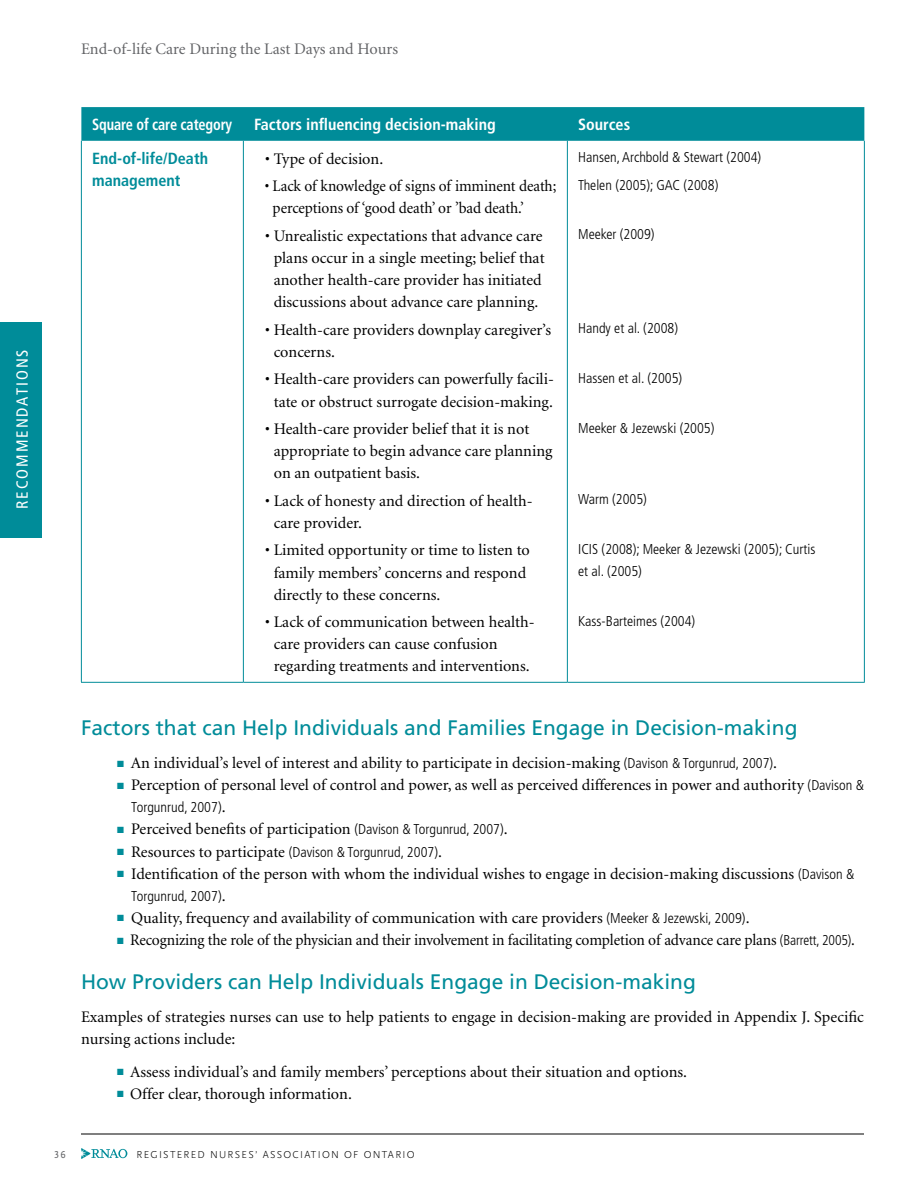
<style>
.page{position:relative;width:918px;height:1188px;background:#fff}
.page>*{position:absolute;margin:0;border:0;box-sizing:border-box;transform-origin:0 0}
.t1{font:21px "Frutiger";color:#008c99}
.t2{font:16.2px/22px "Minion";color:#000}
.t3{font:16.2px "Minion";color:#000;scale:.96 1}
.t4{font:16.2px/22px "Minion";color:#000;scale:.95 1}
.t5{font:16.2px "Minion";color:#636467}
.t6{font:700 condensed 16.2px "Frutiger";color:#fff}
.t7{font:700 condensed 16.2px/22px "Frutiger";color:#008c99}
.t8{font:700 condensed 16.2px "Frutiger";color:#fff;scale:.89 1}
.t9{font:condensed 16.2px "Frutiger";letter-spacing:.12em;color:#fff}
.t10{font:300 condensed 14.25px/27.6px "Frutiger";color:#000}
.t11{font:300 10.5px "Scala Sans";letter-spacing:.12em;color:#000}
.t12{font:10.5px "Scala Sans LF";color:#636467}
.s1{color:#008c99}
.s2{font-family:"Frutiger";font-weight:300;font-stretch:condensed;font-size:14.25px}
.s3{font-family:"Minion";font-weight:400;font-stretch:normal;font-size:16.2px}
</style>
<div class="page">
<div style="left:0;top:322px;width:42px;height:216px;background:#008c99"></div>
<svg style="left:81px;top:1148px;width:46px;height:11px"></svg>
<hr style="left:81px;top:1134px;width:783px;height:1px;background:#000">
<div style="left:81px;top:107px;width:783px;height:34px;background:#008c99"></div>
<hr style="left:81px;top:141px;width:1px;height:541px;background:#008c99">
<hr style="left:243px;top:141px;width:1px;height:541px;background:#008c99">
<hr style="left:567px;top:141px;width:1px;height:541px;background:#008c99">
<hr style="left:864px;top:141px;width:1px;height:541px;background:#008c99">
<hr style="left:81px;top:682px;width:162px;height:1px;background:#008c99">
<hr style="left:243px;top:682px;width:324px;height:1px;background:#008c99">
<hr style="left:567px;top:682px;width:298px;height:1px;background:#008c99">
<p class="t9" style="left:13px;top:509px;width:161px;rotate:-90deg">RECOMMENDATIONS</p>
<p class="t5" style="left:81px;top:41px;width:319px">End-of-life Care During the Last Days and Hours</p>
<p class="t8" style="left:92px;top:115px;width:159px">Square of care category</p>
<p class="t6" style="left:254px;top:115px;width:243px">Factors influencing decision-making</p>
<p class="t6" style="left:578px;top:115px;width:54px">Sources</p>
<p class="t7" style="left:92px;top:147px;width:117px">End-of-life/Death management</p>
<p class="t2" style="left:265px;top:148px;width:119px">• Type of decision.</p>
<p class="t10" style="left:578px;top:144px;width:185px">Hansen, Archbold &amp; Stewart (2004)<br>Thelen (2005); GAC (2008)</p>
<p class="t10" style="left:578px;top:221px;width:78px">Meeker (2009)</p>
<p class="t4" style="left:273px;top:176px;width:300px;text-indent:-8px">• Lack of knowledge of signs of imminent death; perceptions of ‘good death’ or ’bad death.’</p>
<p class="t2" style="left:265px;top:225px;width:281px;text-align:center">• Unrealistic expectations that advance care plans occur in a single meeting; belief that another health-care provider has initiated discussions about advance care planning.</p>
<p class="t2" style="left:274px;top:319px;width:279px;text-indent:-8px">• Health-care providers downplay caregiver’s concerns.</p>
<p class="t2" style="left:265px;top:369px;width:290px;text-align:center">• Health-care providers can powerfully facili&shy;tate or obstruct surrogate decision-making.</p>
<p class="t2" style="left:274px;top:418px;width:280px;text-indent:-8px">• Health-care provider belief that it is not appropriate to begin advance care planning on an outpatient basis.</p>
<p class="t2" style="left:274px;top:490px;width:260px;text-indent:-8px">• Lack of honesty and direction of health&shy;care provider.</p>
<p class="t2" style="left:274px;top:540px;width:258px;text-indent:-8px">• Limited opportunity or time to listen to family members’ concerns and respond directly to these concerns.</p>
<p class="t2" style="left:274px;top:612px;width:263px;text-indent:-8px">• Lack of communication between health&shy;care providers can cause confusion regarding treatments and interventions.</p>
<p class="t10" style="left:578px;top:315px;width:101px">Handy et al. (2008)</p>
<p class="t10" style="left:578px;top:365px;width:106px">Hassen et al. (2005)</p>
<p class="t10" style="left:578px;top:414px;width:138px">Meeker &amp; Jezewski (2005)</p>
<p class="t10" style="left:578px;top:486px;width:70px">Warm (2005)</p>
<p class="t10" style="left:578px;top:538px;width:239px;line-height:22.2px">ICIS (2008); Meeker &amp; Jezewski (2005); Curtis et al. (2005)</p>
<p class="t10" style="left:578px;top:607px;width:119px">Kass-Barteimes (2004)</p>
<p class="t1" style="left:81px;top:716px;width:718px">Factors that can Help Individuals and Families Engage in Decision-making</p>
<p class="t2" style="left:117px;top:752px;width:662px"><span class="s1">■</span> An individual’s level of interest and ability to participate in decision-making <span class="s2">(Davison &amp; Torgunrud, 2007)</span>.</p>
<p class="t2" style="left:117px;top:775px;width:748px"><span class="s1">■</span> Perception of personal level of control and power, as well as perceived differences in power and authority <span class="s2">(Davison &amp;</span></p>
<p class="t10" style="left:131px;top:794px;width:96px">Torgunrud, 2007)<span class="s3">.</span></p>
<p class="t2" style="left:117px;top:819px;width:392px"><span class="s1">■</span> Perceived benefits of participation <span class="s2">(Davison &amp; Torgunrud, 2007)</span>.</p>
<p class="t10" style="left:117px;top:838px;width:326px"><span class="s1">■</span> <span class="s3">Resources to participate</span> (Davison &amp; Torgunrud, 2007)<span class="s3">.</span></p>
<p class="t2" style="left:117px;top:863px;width:739px"><span class="s1">■</span> Identification of the person with whom the individual wishes to engage in decision-making discussions <span class="s2">(Davison &amp;</span></p>
<p class="t10" style="left:131px;top:882px;width:96px">Torgunrud, 2007)<span class="s3">.</span></p>
<p class="t2" style="left:117px;top:907px;width:634px"><span class="s1">■</span> Quality, frequency and availability of communication with care providers <span class="s2">(Meeker &amp; Jezewski, 2009)</span>.</p>
<p class="t3" style="left:117px;top:932px;width:770px"><span class="s1">■</span> Recognizing the role of the physician and their involvement in facilitating completion of advance care plans <span class="s2">(Barrett, 2005)</span>.</p>
<p class="t1" style="left:81px;top:969px;width:616px">How Providers can Help Individuals Engage in Decision-making</p>
<p class="t2" style="left:81px;top:1006px;width:784px">Examples of strategies nurses can use to help patients to engage in decision-making are provided in Appendix J. Specific nursing actions include:</p>
<p class="t2" style="left:117px;top:1061px;width:572px"><span class="s1">■</span> Assess individual’s and family members’ perceptions about their situation and options.</p>
<p class="t2" style="left:117px;top:1083px;width:236px"><span class="s1">■</span> Offer clear, thorough information.</p>
<p class="t12" style="left:54px;top:1148px;width:13px">36</p>
<p class="t11" style="left:136px;top:1148px;width:280px">REGISTERED NURSES’ ASSOCIATION OF ONTARIO</p>
</div>
